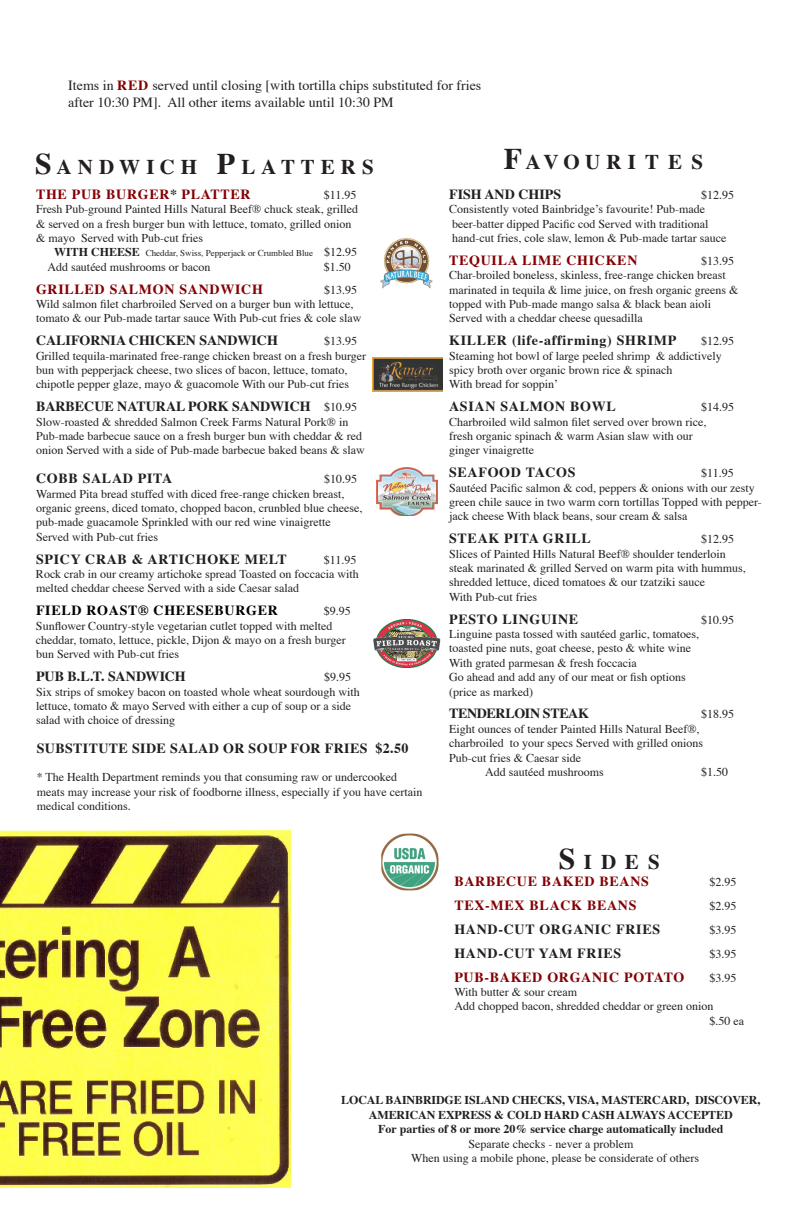
<style>
.page{position:relative;width:792px;height:1224px;background:#fff}
.page>*{position:absolute;margin:0;border:0;box-sizing:border-box;transform-origin:0 0}
.t1{font:700 21px "Times";letter-spacing:.285em;color:#231f20}
.t2{font:700 14px "Times";letter-spacing:.05em;color:#231f20}
.t3{font:700 14px "Times";letter-spacing:.05em;color:#840004}
.t4{font:14px/16.8px "Times";color:#231f20}
.t5{font:700 14px "Times";color:#231f20}
.t6{font:700 14px "Times";letter-spacing:.025em;color:#231f20}
.t7{font:700 14px "Times";letter-spacing:.05em;color:#000}
.t8{font:700 14px "Times";letter-spacing:-.01em;color:#231f20}
.t9{font:700 14px "Times";letter-spacing:-.025em;color:#231f20}
.t10{font:12px/14.4px "Times";color:#231f20}
.t11{font:700 12px/14.4px "Times";letter-spacing:-.01em;color:#231f20;text-align:center}
.t12{font:9px "Times";color:#231f20}
.s1{font-weight:700;color:#840004}
.s2{font-size:30px}
.s3{color:#231f20}
.s4{font-weight:700;font-size:12px}
.s5{font-size:12px}
.s6{font-weight:400;font-size:12px}
</style>
<div class="page">
<img style="left:373px;top:620px;width:68px;height:48px">
<img style="left:380px;top:238px;width:53px;height:51px">
<img style="left:372px;top:358px;width:70px;height:34px">
<img style="left:377px;top:467px;width:61px;height:49px">
<img style="left:0;top:831px;width:291px;height:356px">
<img style="left:381px;top:833px;width:58px;height:58px">
<p class="t4" style="left:68px;top:78px;width:415px">Items in <span class="s1">RED</span> served until closing [with tortilla chips substituted for fries after 10:30 PM]. All other items available until 10:30 PM</p>
<h1 class="t1" style="left:35px;top:153px;width:340px"><span class="s2">S</span>ANDWICH <span class="s2">P</span>LATTERS</h1>
<h1 class="t1" style="left:504px;top:148px;width:201px"><span class="s2">F</span>AVOURI T E S</h1>
<p class="t3" style="left:36px;top:185px;width:216px">THE PUB BURGER<span class="s3">*</span> PLATTER</p>
<p class="t10" style="left:36px;top:188px;width:324px;text-indent:288px">$11.95<br>Fresh Pub-ground Painted Hills Natural Beef® chuck steak, grilled &amp; served on a fresh burger bun with lettuce, tomato, grilled onion &amp; mayo Served with Pub-cut fries</p>
<p class="t12" style="left:54px;top:248px;width:305px"><span class="s4">WITH CHEESE</span> Cheddar, Swiss, Pepperjack or Crumbled Blue <span class="s5">$12.95</span></p>
<p class="t10" style="left:47px;top:260px;width:165px">Add sautéed mushrooms or bacon</p>
<p class="t10" style="left:324px;top:260px;width:28px">$1.50</p>
<p class="t3" style="left:36px;top:279px;width:228px">GRILLED SALMON SANDWICH</p>
<p class="t10" style="left:36px;top:283px;width:327px;text-indent:288px">$13.95<br>Wild salmon filet charbroiled Served on a burger bun with lettuce, tomato &amp; our Pub-made tartar sauce With Pub-cut fries &amp; cole slaw</p>
<p class="t5" style="left:36px;top:331px;width:243px">CALIFORNIA CHICKEN SANDWICH</p>
<p class="t10" style="left:36px;top:335px;width:332px;text-indent:288px">$13.95<br>Grilled tequila-marinated free-range chicken breast on a fresh burger bun with pepperjack cheese, two slices of bacon, lettuce, tomato, chipotle pepper glaze, mayo &amp; guacomole With our Pub-cut fries</p>
<p class="t5" style="left:36px;top:397px;width:323px">BARBECUE NATURAL PORK SANDWICH <span class="s6">$10.95</span></p>
<p class="t10" style="left:36px;top:415px;width:330px">Slow-roasted &amp; shredded Salmon Creek Farms Natural Pork® in<br>Pub-made barbecue sauce on a fresh burger bun with cheddar &amp; red onion Served with a side of Pub-made barbecue baked beans &amp; slaw</p>
<p class="t2" style="left:36px;top:469px;width:138px">COBB SALAD PITA</p>
<p class="t10" style="left:36px;top:473px;width:328px;text-indent:288px">$10.95<br>Warmed Pita bread stuffed with diced free-range chicken breast, organic greens, diced tomato, chopped bacon, crunbled blue cheese, pub-made guacamole Sprinkled with our red wine vinaigrette Served with Pub-cut fries</p>
<p class="t2" style="left:36px;top:549px;width:252px">SPICY CRAB &amp; ARTICHOKE MELT</p>
<p class="t10" style="left:36px;top:553px;width:324px;text-indent:288px">$11.95<br>Rock crab in our creamy artichoke spread Toasted on foccacia with melted cheddar cheese Served with a side Caesar salad</p>
<p class="t7" style="left:36px;top:601px;width:243px">FIELD ROAST® CHEESEBURGER</p>
<p class="t10" style="left:36px;top:605px;width:316px;text-indent:288px">$9.95<br>Sunflower Country-style vegetarian cutlet topped with melted cheddar, tomato, lettuce, pickle, Dijon &amp; mayo on a fresh burger bun Served with Pub-cut fries</p>
<p class="t8" style="left:36px;top:667px;width:151px">PUB B.L.T. SANDWICH</p>
<p class="t10" style="left:36px;top:671px;width:325px;text-indent:288px">$9.95<br>Six strips of smokey bacon on toasted whole wheat sourdough with lettuce, tomato &amp; mayo Served with either a cup of soup or a side salad with choice of dressing</p>
<p class="t6" style="left:37px;top:739px;width:373px">SUBSTITUTE SIDE SALAD OR SOUP FOR FRIES $2.50</p>
<p class="t10" style="left:37px;top:771px;width:387px">* The Health Department reminds you that consuming raw or undercooked meats may increase your risk of foodborne illness, especially if you have certain medical conditions.</p>
<p class="t5" style="left:449px;top:185px;width:114px">FISH AND CHIPS</p>
<p class="t10" style="left:449px;top:188px;width:287px;text-indent:252px">$12.95<br>Consistently voted Bainbridgeʼs favourite! Pub-made beer-batter dipped Pacific cod Served with traditional hand-cut fries, cole slaw, lemon &amp; Pub-made tartar sauce</p>
<p class="t3" style="left:449px;top:251px;width:190px">TEQUILA LIME CHICKEN</p>
<p class="t10" style="left:449px;top:254px;width:291px;text-indent:252px">$13.95<br>Char-broiled boneless, skinless, free-range chicken breast marinated in tequila &amp; lime juice, on fresh organic greens &amp; topped with Pub-made mango salsa &amp; black bean aioli Served with a cheddar cheese quesadilla</p>
<p class="t2" style="left:449px;top:331px;width:229px">KILLER (life-affirming) SHRIMP</p>
<p class="t10" style="left:449px;top:335px;width:287px;text-indent:252px">$12.95<br>Steaming hot bowl of large peeled shrimp &amp; addictively spicy broth over organic brown rice &amp; spinach<br>With bread for soppinʼ</p>
<p class="t2" style="left:449px;top:397px;width:168px">ASIAN SALMON BOWL</p>
<p class="t10" style="left:449px;top:401px;width:286px;text-indent:252px">$14.95<br>Charbroiled wild salmon filet served over brown rice,<br>fresh organic spinach &amp; warm Asian slaw with our<br>ginger vinaigrette</p>
<p class="t2" style="left:449px;top:463px;width:128px">SEAFOOD TACOS</p>
<p class="t10" style="left:449px;top:467px;width:314px;text-indent:252px">$11.95<br>Sautéed Pacific salmon &amp; cod, peppers &amp; onions with our zesty green chile sauce in two warm corn tortillas Topped with pepper&shy;jack cheese With black beans, sour cream &amp; salsa</p>
<p class="t2" style="left:449px;top:529px;width:143px">STEAK PITA GRILL</p>
<p class="t10" style="left:449px;top:533px;width:298px;text-indent:252px">$12.95<br>Slices of Painted Hills Natural Beef® shoulder tenderloin steak marinated &amp; grilled Served on warm pita with hummus, shredded lettuce, diced tomatoes &amp; our tzatziki sauce<br>With Pub-cut fries</p>
<p class="t2" style="left:449px;top:609px;width:131px">PESTO LINGUINE</p>
<p class="t10" style="left:701px;top:613px;width:34px">$10.95</p>
<p class="t10" style="left:449px;top:627px;width:251px">Linguine pasta tossed with sautéed garlic, tomatoes, toasted pine nuts, goat cheese, pesto &amp; white wine With grated parmesan &amp; fresh foccacia<br>Go ahead and add any of our meat or fish options (price as marked)</p>
<p class="t9" style="left:449px;top:704px;width:141px">TENDERLOIN STEAK</p>
<p class="t10" style="left:701px;top:708px;width:34px">$18.95</p>
<p class="t10" style="left:449px;top:722px;width:252px">Eight ounces of tender Painted Hills Natural Beef®,</p>
<p class="t10" style="left:449px;top:737px;width:255px">charbroiled to your specs Served with grilled onions</p>
<p class="t10" style="left:449px;top:751px;width:133px">Pub-cut fries &amp; Caesar side</p>
<p class="t10" style="left:485px;top:765px;width:120px">Add sautéed mushrooms</p>
<p class="t10" style="left:701px;top:765px;width:28px">$1.50</p>
<h1 class="t1" style="left:559px;top:848px;width:102px"><span class="s2">S</span>IDES</h1>
<p class="t3" style="left:454px;top:871px;width:196px">BARBECUE BAKED BEANS</p>
<p class="t10" style="left:709px;top:875px;width:28px">$2.95</p>
<p class="t3" style="left:454px;top:895px;width:184px">TEX-MEX BLACK BEANS</p>
<p class="t10" style="left:709px;top:899px;width:28px">$2.95</p>
<p class="t2" style="left:454px;top:919px;width:207px">HAND-CUT ORGANIC FRIES</p>
<p class="t10" style="left:709px;top:923px;width:28px">$3.95</p>
<p class="t2" style="left:454px;top:943px;width:168px">HAND-CUT YAM FRIES</p>
<p class="t10" style="left:709px;top:947px;width:28px">$3.95</p>
<p class="t3" style="left:454px;top:967px;width:232px">PUB-BAKED ORGANIC POTATO</p>
<p class="t10" style="left:709px;top:971px;width:28px">$3.95</p>
<p class="t10" style="left:454px;top:985px;width:124px">With butter &amp; sour cream</p>
<p class="t10" style="left:454px;top:1000px;width:261px">Add chopped bacon, shredded cheddar or green onion</p>
<p class="t10" style="left:709px;top:1014px;width:36px">$.50 ea</p>
<p class="t11" style="left:341px;top:1094px;width:421px">LOCAL BAINBRIDGE ISLAND CHECKS, VISA, MASTERCARD, DISCOVER,<br>AMERICAN EXPRESS &amp; COLD HARD CASH ALWAYS ACCEPTED<br>For parties of 8 or more 20% service charge automatically included</p>
<p class="t10" style="left:411px;top:1137px;width:289px;text-indent:57px">Separate checks - never a problem<br>When using a mobile phone, please be considerate of others</p>
</div>
